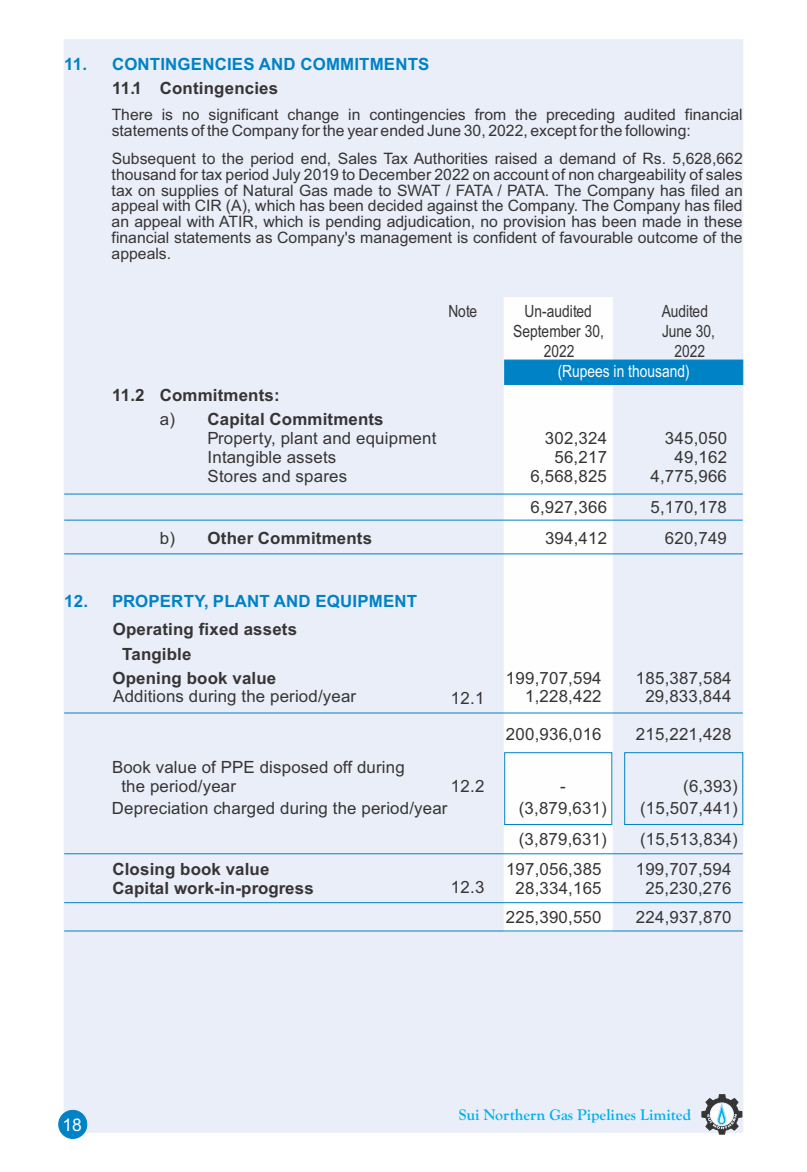
<style>
.page{position:relative;width:807px;height:1172px;background:#fff}
.page>*{position:absolute;margin:0;border:0;box-sizing:border-box;transform-origin:0 0}
.t1{font:17.5px "Arial";color:#fefefe}
.t2{font:16.8px/18.9px "Arial";letter-spacing:.01em;color:#373435;text-align:right}
.t3{font:700 16.8px/24.5px "Arial";letter-spacing:.01em;color:#373435}
.t4{font:700 16.8px "Arial";letter-spacing:.01em;color:#0082c6}
.t5{font:16.8px "Arial Narrow";color:#373435}
.t6{font:16.8px "Arial Narrow";color:#fefefe}
.t7{font:700 15.92px "Goudy Old Style T";color:#00afef}
.t8{font:15.75px/15.8px "Arial";color:#373435}
.s1{font-weight:400}
</style>
<div class="page">
<div style="left:64px;top:39px;width:679px;height:1094px;background:#e9eef8"></div>
<svg style="left:502px;top:296px;width:111px;height:637px"></svg>
<hr style="left:64px;top:520px;width:678px;height:1px;background:#0082c6">
<hr style="left:64px;top:494px;width:678px;height:1px;background:#0082c6">
<hr style="left:64px;top:553px;width:678px;height:1px;background:#0082c6">
<div style="left:503px;top:359px;width:240px;height:26px;background:#0082c6"></div>
<svg style="left:701px;top:1090px;width:41px;height:44px;background:#abb3ba"></svg>
<div style="left:58px;top:1110px;width:29px;height:29px;background:#0082c6;border:1px solid #0082c6;border-radius:50%"></div>
<div style="left:504px;top:752px;width:108px;height:73px;border:1px solid #0082c6"></div>
<div style="left:624px;top:752px;width:118px;height:73px;border:1px solid #0082c6"></div>
<hr style="left:64px;top:713px;width:678px;height:1px;background:#0082c6">
<hr style="left:64px;top:902px;width:678px;height:1px;background:#0082c6">
<hr style="left:64px;top:853px;width:678px;height:1px;background:#0082c6">
<hr style="left:64px;top:930px;width:678px;height:1px;background:#0082c6">
<p class="t4" style="left:64px;top:58px;width:367px">11. CONTINGENCIES AND COMMITMENTS</p>
<p class="t3" style="left:112px;top:78px;width:168px">11.1 Contingencies</p>
<p class="t8" style="left:112px;top:108px;width:632px">There is no significant change in contingencies from the preceding audited financial statements of the Company for the year ended June 30, 2022, except for the following:</p>
<p class="t8" style="left:112px;top:152px;width:632px;text-align:justify">Subsequent to the period end, Sales Tax Authorities raised a demand of Rs. 5,628,662 thousand for tax period July 2019 to December 2022 on account of non chargeability of sales tax on supplies of Natural Gas made to SWAT / FATA / PATA. The Company has filed an appeal with CIR (A), which has been decided against the Company. The Company has filed an appeal with ATIR, which is pending adjudication, no provision has been made in these financial statements as Company's management is confident of favourable outcome of the appeals.</p>
<p class="t5" style="left:448px;top:305px;width:30px">Note</p>
<p class="t5" style="left:524px;top:305px;width:69px">Un-audited</p>
<p class="t5" style="left:661px;top:305px;width:48px">Audited</p>
<p class="t5" style="left:513px;top:325px;width:92px">September 30,</p>
<p class="t5" style="left:662px;top:325px;width:54px">June 30,</p>
<p class="t5" style="left:543px;top:345px;width:32px">2022</p>
<p class="t5" style="left:674px;top:345px;width:32px">2022</p>
<p class="t6" style="left:557px;top:364px;width:133px">(Rupees in thousand)</p>
<p class="t3" style="left:160px;top:384px;width:225px;text-indent:-48px">11.2 Commitments:<br><span class="s1">a)</span> Capital Commitments</p>
<p class="t2" style="left:207px;top:430px;width:230px;text-align:left">Property, plant and equipment<br>Intangible assets<br>Stores and spares</p>
<p class="t2" style="left:530px;top:430px;width:78px">302,324<br>56,217<br>6,568,825</p>
<p class="t2" style="left:530px;top:493px;width:78px;line-height:30.8px">6,927,366<br>394,412</p>
<p class="t2" style="left:650px;top:493px;width:78px;line-height:30.8px">5,170,178<br>620,749</p>
<p class="t2" style="left:650px;top:430px;width:78px">345,050<br>49,162<br>4,775,966</p>
<p class="t3" style="left:160px;top:527px;width:214px"><span class="s1">b)</span> Other Commitments</p>
<p class="t4" style="left:64px;top:594px;width:354px">12. PROPERTY, PLANT AND EQUIPMENT</p>
<p class="t3" style="left:122px;top:618px;width:176px;text-indent:-9px">Operating fixed assets<br>Tangible</p>
<p class="t3" style="left:112px;top:667px;width:165px">Opening book value</p>
<p class="t2" style="left:113px;top:688px;width:244px">Additions during the period/year</p>
<p class="t2" style="left:451px;top:690px;width:35px">12.1</p>
<p class="t2" style="left:121px;top:760px;width:285px;text-align:left;text-indent:-9px">Book value of PPE disposed off during the period/year</p>
<p class="t2" style="left:112px;top:801px;width:337px">Depreciation charged during the period/year</p>
<p class="t2" style="left:451px;top:778px;width:35px">12.2</p>
<p class="t3" style="left:112px;top:861px;width:203px;line-height:18.9px">Closing book value<br>Capital work-in-progress</p>
<p class="t2" style="left:451px;top:879px;width:35px">12.3</p>
<p class="t2" style="left:506px;top:670px;width:97px">199,707,594<br>1,228,422</p>
<p class="t2" style="left:506px;top:726px;width:97px">200,936,016</p>
<p class="t2" style="left:560px;top:778px;width:7px">-</p>
<p class="t2" style="left:518px;top:800px;width:90px">(3,879,631)</p>
<p class="t2" style="left:506px;top:825px;width:102px;line-height:30.3px;text-align:left;text-indent:13px">(3,879,631)<br>197,056,385</p>
<p class="t2" style="left:506px;top:875px;width:97px;line-height:28.7px;text-align:center">28,334,165<br>225,390,550</p>
<p class="t2" style="left:636px;top:670px;width:97px;text-align:center">185,387,584<br>29,833,844</p>
<p class="t2" style="left:635px;top:726px;width:97px">215,221,428</p>
<p class="t2" style="left:640px;top:777px;width:99px;line-height:22.1px">(6,393) (15,507,441)</p>
<p class="t2" style="left:635px;top:825px;width:103px;line-height:30.3px;text-align:left">(15,513,834)<br>199,707,594</p>
<p class="t2" style="left:636px;top:875px;width:97px;line-height:28.7px;text-align:center">25,230,276<br>224,937,870</p>
<p class="t1" style="left:62px;top:1118px;width:21px">18</p>
<p class="t7" style="left:458px;top:1105px;width:234px">Sui Northern Gas Pipelines Limited</p>
</div>
